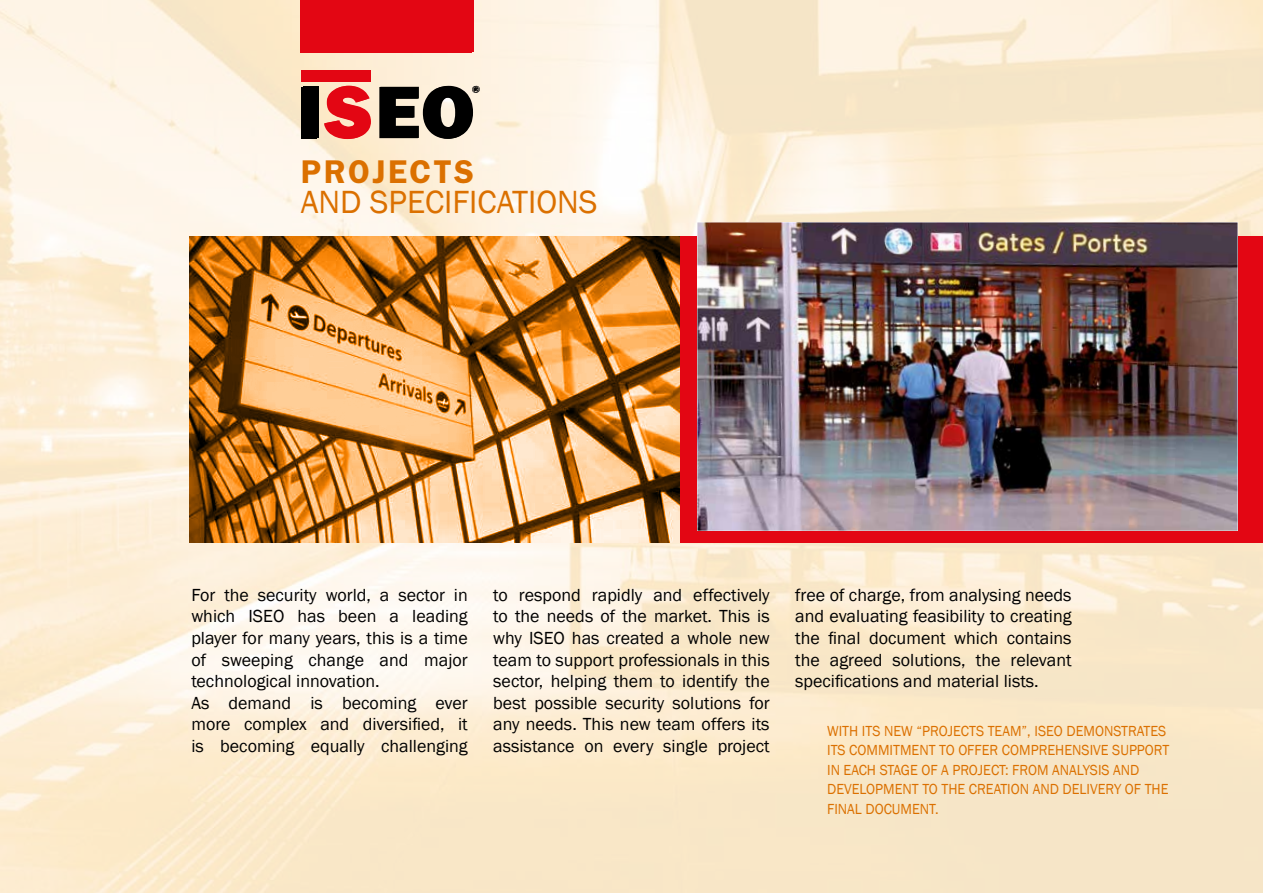
<style>
.page{position:relative;width:1263px;height:893px;background:#fff}
.page>*{position:absolute;margin:0;border:0;box-sizing:border-box;transform-origin:0 0}
.t1{font:33px "Franklin Gothic";color:#db7000}
.t2{font:600 33px "Franklin Gothic";letter-spacing:.075em;color:#db7000}
.t3{font:18px/21.6px "Franklin Gothic";color:#000;text-align:justify}
.t4{font:15px/19.5px "Franklin Gothic";color:#db7000;scale:.95 1}
</style>
<div class="page">
<img style="left:0;top:0;width:1263px;height:893px">
<div style="left:301px;top:87px;width:16px;height:51px;background:#000"></div>
<div style="left:301px;top:70px;width:69px;height:12px;background:#e30613"></div>
<div style="left:303px;top:87px;width:15px;height:51px;background:#000"></div>
<svg style="left:324px;top:86px;width:47px;height:53px"></svg>
<div style="left:303px;top:70px;width:68px;height:12px;background:#e30613"></div>
<svg style="left:379px;top:86px;width:101px;height:53px"></svg>
<div style="left:302px;top:0;width:171px;height:52px;background:#e30613"></div>
<svg style="left:190px;top:236px;width:490px;height:307px"></svg>
<div style="left:680px;top:236px;width:583px;height:307px;background:#e30613"></div>
<img style="left:697px;top:222px;width:540px;height:309px">
<h1 class="t2" style="left:301px;top:152px;width:175px">PROJECTS</h1>
<h1 class="t1" style="left:301px;top:182px;width:298px">AND SPECIFICATIONS</h1>
<p class="t3" style="left:191px;top:584px;width:278px;text-align:left">For the security world, a sector in which ISEO has been a leading player for many years, this is a time of sweeping change and major technological innovation.<br>As demand is becoming ever more complex and diversified, it is becoming equally challenging</p>
<p class="t3" style="left:493px;top:584px;width:278px">to respond rapidly and effectively to the needs of the market. This is why ISEO has created a whole new team to support professionals in this sector, helping them to identify the best possible security solutions for any needs. This new team offers its assistance on every single project</p>
<p class="t3" style="left:795px;top:584px;width:278px">free of charge, from analysing needs and evaluating feasibility to creating the final document which contains the agreed solutions, the relevant specifications and material lists.</p>
<p class="t4" style="left:827px;top:721px;width:362px">WITH ITS NEW “PROJECTS TEAM”, ISEO DEMONSTRATES ITS COMMITMENT TO OFFER COMPREHENSIVE SUPPORT IN EACH STAGE OF A PROJECT: FROM ANALYSIS AND DEVELOPMENT TO THE CREATION AND DELIVERY OF THE FINAL DOCUMENT.</p>
</div>
